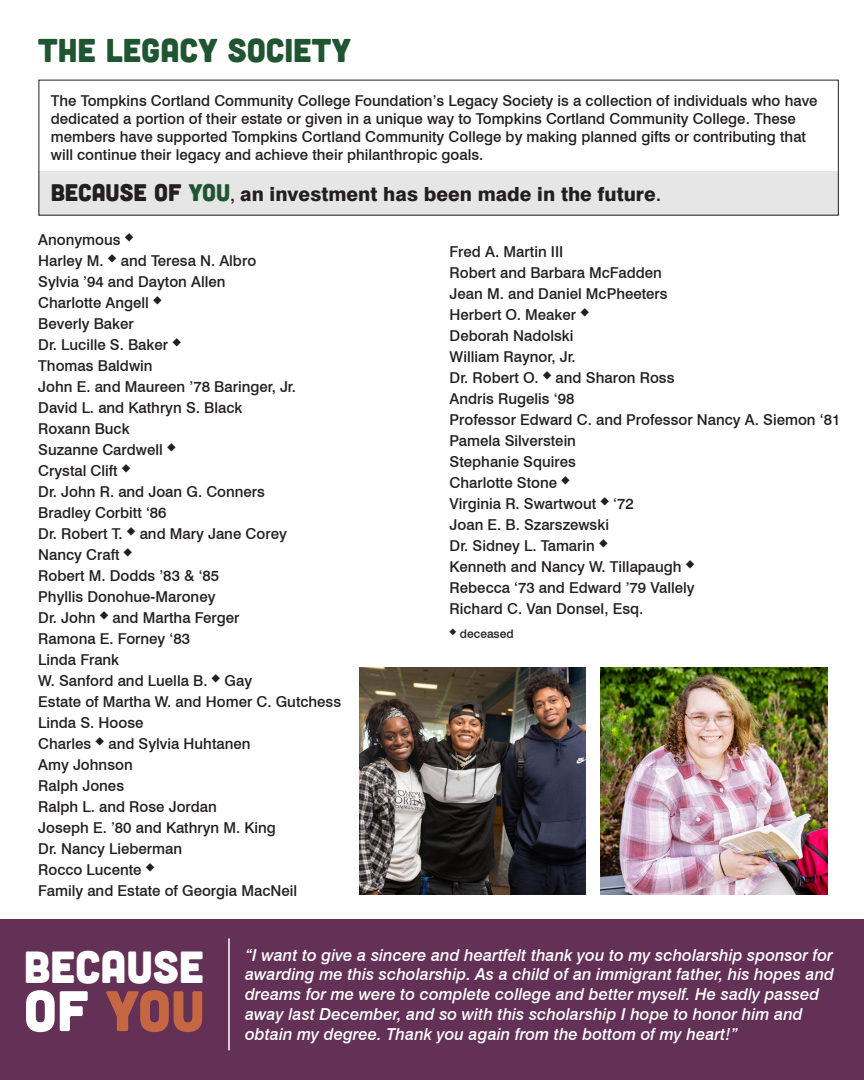
<style>
.page{position:relative;width:864px;height:1080px;background:#fff}
.page>*{position:absolute;margin:0;border:0;box-sizing:border-box;transform-origin:0 0}
.t1{font:57px "Cubano";color:#c66743}
.t2{font:45px "Cubano";color:#fff}
.t3{font:33px "Cubano";color:#205532}
.t4{font:800 19.5px "Swiss 721 BT";color:#231f20}
.t5{font:italic 500 16.5px/19.8px "Swiss 721 BT";color:#fff}
.t6{font:500 15px/18px "Swiss 721 BT";color:#231f20}
.t7{font:500 12px "Swiss 721 BT";color:#231f20}
.s1{font-family:"Cubano";font-weight:400;font-size:24px}
.s2{font-family:"Cubano";font-weight:400;font-size:24px;color:#205532}
.s3{font-weight:500;font-size:18px}
.s4{font-weight:500}
.s5{color:#fff}
</style>
<div class="page">
<div style="left:0;top:920px;width:864px;height:160px;background:#633056"></div>
<img style="left:601px;top:668px;width:226px;height:226px">
<hr style="left:228px;top:938px;width:2px;height:112px;background:#fff">
<img style="left:359px;top:668px;width:226px;height:226px">
<div style="left:39px;top:171px;width:800px;height:45px;background:#e6e6e6"></div>
<p class="t3" style="left:38px;top:29px;width:315px">THE LEGACY SOCIETY</p>
<p class="t6" style="left:51px;top:92px;width:768px">The Tompkins Cortland Community College Foundation’s Legacy Society is a collection of individuals who have</p>
<p class="t6" style="left:51px;top:110px;width:747px">dedicated a portion of their estate or given in a unique way to Tompkins Cortland Community College. These</p>
<p class="t6" style="left:51px;top:128px;width:757px">members have supported Tompkins Cortland Community College by making planned gifts or contributing that will continue their legacy and achieve their philanthropic goals.</p>
<p class="t4" style="left:51px;top:182px;width:612px"><span class="s1">BECAUSE OF</span> <span class="s2">YOU</span><span class="s3">,</span> an investment has been made in the future<span class="s4">.</span></p>
<p class="t6" style="left:38px;top:230px;width:97px">Anonymous ◆</p>
<p class="t6" style="left:38px;top:251px;width:219px">Harley M. ◆ and Teresa N. Albro</p>
<p class="t6" style="left:38px;top:272px;width:189px">Sylvia ’94 and Dayton Allen</p>
<p class="t6" style="left:38px;top:293px;width:125px">Charlotte Angell ◆</p>
<p class="t6" style="left:38px;top:314px;width:97px">Beverly Baker</p>
<p class="t6" style="left:38px;top:335px;width:144px">Dr. Lucille S. Baker ◆</p>
<p class="t6" style="left:38px;top:356px;width:116px">Thomas Baldwin</p>
<p class="t6" style="left:38px;top:377px;width:259px">John E. and Maureen ’78 Baringer, Jr.</p>
<p class="t6" style="left:38px;top:398px;width:206px">David L. and Kathryn S. Black</p>
<p class="t6" style="left:38px;top:419px;width:93px">Roxann Buck</p>
<p class="t6" style="left:38px;top:440px;width:139px">Suzanne Cardwell ◆</p>
<p class="t6" style="left:38px;top:461px;width:94px">Crystal Clift ◆</p>
<p class="t6" style="left:38px;top:482px;width:228px">Dr. John R. and Joan G. Conners</p>
<p class="t6" style="left:38px;top:503px;width:130px">Bradley Corbitt ‘86</p>
<p class="t6" style="left:38px;top:524px;width:250px">Dr. Robert T. ◆ and Mary Jane Corey</p>
<p class="t6" style="left:38px;top:545px;width:96px">Nancy Craft ◆</p>
<p class="t6" style="left:38px;top:566px;width:183px">Robert M. Dodds ’83 &amp; ‘85</p>
<p class="t6" style="left:38px;top:587px;width:179px">Phyllis Donohue-Maroney</p>
<p class="t6" style="left:38px;top:608px;width:203px">Dr. John ◆ and Martha Ferger</p>
<p class="t6" style="left:38px;top:629px;width:153px">Ramona E. Forney ‘83</p>
<p class="t6" style="left:38px;top:650px;width:83px">Linda Frank</p>
<p class="t6" style="left:38px;top:671px;width:215px">W. Sanford and Luella B. ◆ Gay</p>
<p class="t6" style="left:38px;top:692px;width:304px">Estate of Martha W. and Homer C. Gutchess</p>
<p class="t6" style="left:38px;top:713px;width:107px">Linda S. Hoose</p>
<p class="t6" style="left:38px;top:734px;width:214px">Charles ◆ and Sylvia Huhtanen</p>
<p class="t6" style="left:38px;top:755px;width:96px">Amy Johnson</p>
<p class="t6" style="left:38px;top:776px;width:87px">Ralph Jones</p>
<p class="t6" style="left:38px;top:797px;width:180px">Ralph L. and Rose Jordan</p>
<p class="t6" style="left:38px;top:818px;width:239px">Joseph E. ’80 and Kathryn M. King</p>
<p class="t6" style="left:38px;top:839px;width:145px">Dr. Nancy Lieberman</p>
<p class="t6" style="left:38px;top:860px;width:118px">Rocco Lucente ◆</p>
<p class="t6" style="left:38px;top:881px;width:260px">Family and Estate of Georgia MacNeil</p>
<p class="t6" style="left:450px;top:242px;width:115px">Fred A. Martin III</p>
<p class="t6" style="left:450px;top:263px;width:214px">Robert and Barbara McFadden</p>
<p class="t6" style="left:450px;top:284px;width:220px">Jean M. and Daniel McPheeters</p>
<p class="t6" style="left:450px;top:305px;width:141px">Herbert O. Meaker ◆</p>
<p class="t6" style="left:450px;top:326px;width:125px">Deborah Nadolski</p>
<p class="t6" style="left:450px;top:347px;width:128px">William Raynor, Jr.</p>
<p class="t6" style="left:450px;top:368px;width:226px">Dr. Robert O. ◆ and Sharon Ross</p>
<p class="t6" style="left:450px;top:389px;width:126px">Andris Rugelis ‘98</p>
<p class="t6" style="left:450px;top:410px;width:392px">Professor Edward C. and Professor Nancy A. Siemon ‘81</p>
<p class="t6" style="left:450px;top:431px;width:128px">Pamela Silverstein</p>
<p class="t6" style="left:450px;top:452px;width:128px">Stephanie Squires</p>
<p class="t6" style="left:450px;top:473px;width:122px">Charlotte Stone ◆</p>
<p class="t6" style="left:450px;top:494px;width:186px">Virginia R. Swartwout ◆ ‘72</p>
<p class="t6" style="left:450px;top:515px;width:161px">Joan E. B. Szarszewski</p>
<p class="t6" style="left:450px;top:536px;width:160px">Dr. Sidney L. Tamarin ◆</p>
<p class="t6" style="left:450px;top:557px;width:247px">Kenneth and Nancy W. Tillapaugh ◆</p>
<p class="t6" style="left:450px;top:578px;width:246px">Rebecca ‘73 and Edward ’79 Vallely</p>
<p class="t6" style="left:450px;top:599px;width:195px">Richard C. Van Donsel, Esq.</p>
<p class="t7" style="left:450px;top:626px;width:66px">◆ deceased</p>
<p class="t2" style="left:24px;top:938px;width:182px">BECAUSE</p>
<p class="t1" style="left:24px;top:974px;width:182px"><span class="s5">OF</span> YOU</p>
<p class="t5" style="left:245px;top:945px;width:591px">“I want to give a sincere and heartfelt thank you to my scholarship sponsor for awarding me this scholarship. As a child of an immigrant father, his hopes and dreams for me were to complete college and better myself. He sadly passed away last December, and so with this scholarship I hope to honor him and</p>
<p class="t5" style="left:245px;top:1024px;width:494px">obtain my degree. Thank you again from the bottom of my heart!”</p>
</div>
